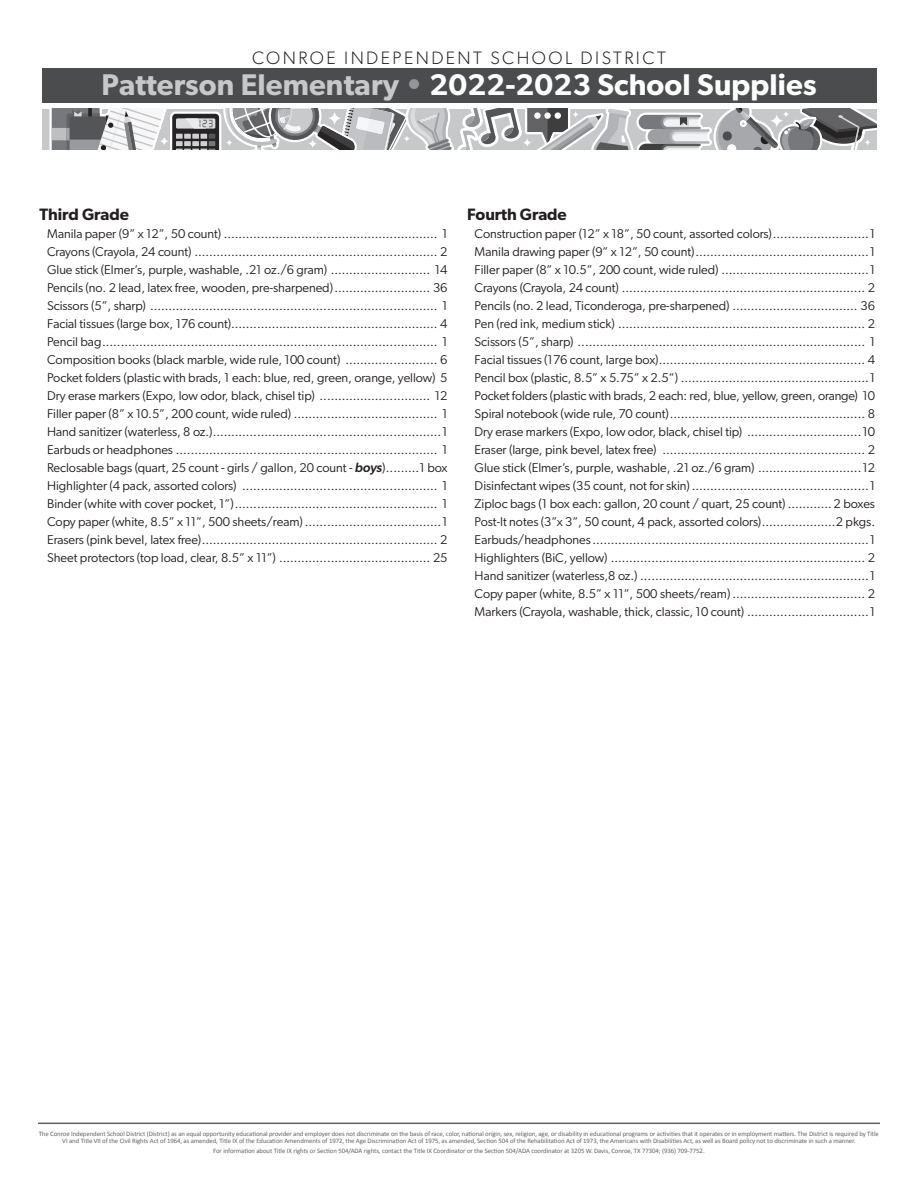
<style>
.page{position:relative;width:918px;height:1188px;background:#fff}
.page>*{position:absolute;margin:0;border:0;box-sizing:border-box;transform-origin:0 0}
.t1{font:600 30px "Gibson";letter-spacing:.005em;color:#fff}
.t2{font:300 18px "Gibson";letter-spacing:.135em;color:#231f20}
.Grade_Title{font:600 16.5px "Gibson";letter-spacing:-.005em;color:#231f20}
.Supply_List{font:12.75px "Gibson";letter-spacing:-.005em;color:#231f20}
.t3{font:6.75px/6.8px "Calibri";letter-spacing:-.01em;color:#636366;text-align:center}
.s1{color:#c7c8ca}
.s2{color:#939598}
.s3{font-weight:500;font-style:italic;font-size:13.5px}
</style>
<div class="page">
<div style="left:42px;top:68px;width:834px;height:35px;background:#4b4c4d"></div>
<svg style="left:49px;top:108px;width:827px;height:42px"></svg>
<svg style="left:308px;top:139px;width:10px;height:10px"></svg>
<svg style="left:403px;top:135px;width:8px;height:7px"></svg>
<svg style="left:327px;top:111px;width:15px;height:15px"></svg>
<svg style="left:522px;top:138px;width:10px;height:10px"></svg>
<svg style="left:864px;top:139px;width:7px;height:7px"></svg>
<svg style="left:226px;top:139px;width:7px;height:7px"></svg>
<svg style="left:572px;top:111px;width:7px;height:7px"></svg>
<hr style="left:38px;top:1123px;width:842px;height:1px;background:#636366">
<p class="t2" style="left:252px;top:47px;width:415px">CONROE INDEPENDENT SCHOOL DISTRICT</p>
<p class="t1" style="left:101px;top:67px;width:717px"><span class="s1">Patterson Elementary</span> <span class="s2">•</span> 2022-2023 School Supplies</p>
<p class="Grade_Title" style="left:40px;top:205px;width:91px">Third Grade</p>
<p class="Supply_List" style="left:47px;top:226px;width:402px">Manila paper (9” x 12”, 50 count) .......................................................... 1</p>
<p class="Supply_List" style="left:47px;top:244px;width:402px">Crayons (Crayola, 24 count) .................................................................. 2</p>
<p class="Supply_List" style="left:47px;top:262px;width:402px">Glue stick (Elmer’s, purple, washable, .21 oz./6 gram) ........................... 14</p>
<p class="Supply_List" style="left:47px;top:280px;width:402px">Pencils (no. 2 lead, latex free, wooden, pre-sharpened).......................... 36</p>
<p class="Supply_List" style="left:47px;top:298px;width:402px">Scissors (5”, sharp) .............................................................................. 1</p>
<p class="Supply_List" style="left:47px;top:316px;width:402px">Facial tissues (large box, 176 count)........................................................ 4</p>
<p class="Supply_List" style="left:47px;top:334px;width:402px">Pencil bag........................................................................................... 1</p>
<p class="Supply_List" style="left:47px;top:352px;width:402px">Composition books (black marble, wide rule, 100 count) ......................... 6</p>
<p class="Supply_List" style="left:47px;top:370px;width:402px">Pocket folders (plastic with brads, 1 each: blue, red, green, orange, yellow) 5</p>
<p class="Supply_List" style="left:47px;top:388px;width:402px">Dry erase markers (Expo, low odor, black, chisel tip) .............................. 12</p>
<p class="Supply_List" style="left:47px;top:406px;width:402px">Filler paper (8” x 10.5”, 200 count, wide ruled) ....................................... 1</p>
<p class="Supply_List" style="left:47px;top:424px;width:402px">Hand sanitizer (waterless, 8 oz.)..............................................................1</p>
<p class="Supply_List" style="left:47px;top:442px;width:402px">Earbuds or headphones ....................................................................... 1</p>
<p class="Supply_List" style="left:47px;top:460px;width:402px">Reclosable bags (quart, 25 count - girls / gallon, 20 count - <span class="s3">boys</span>).........1 box</p>
<p class="Supply_List" style="left:47px;top:478px;width:402px">Highlighter (4 pack, assorted colors) ..................................................... 1</p>
<p class="Supply_List" style="left:47px;top:496px;width:402px">Binder (white with cover pocket, 1”)....................................................... 1</p>
<p class="Supply_List" style="left:47px;top:514px;width:402px">Copy paper (white, 8.5” x 11”, 500 sheets/ream) .....................................1</p>
<p class="Supply_List" style="left:47px;top:532px;width:402px">Erasers (pink bevel, latex free)................................................................ 2</p>
<p class="Supply_List" style="left:47px;top:550px;width:402px">Sheet protectors (top load, clear, 8.5” x 11”) ......................................... 25</p>
<p class="Grade_Title" style="left:467px;top:205px;width:101px">Fourth Grade</p>
<p class="Supply_List" style="left:475px;top:226px;width:402px">Construction paper (12” x 18”, 50 count, assorted colors)..........................1</p>
<p class="Supply_List" style="left:475px;top:244px;width:402px">Manila drawing paper (9” x 12”, 50 count)...............................................1</p>
<p class="Supply_List" style="left:475px;top:262px;width:402px">Filler paper (8” x 10.5”, 200 count, wide ruled) ........................................1</p>
<p class="Supply_List" style="left:475px;top:280px;width:402px">Crayons (Crayola, 24 count) .................................................................. 2</p>
<p class="Supply_List" style="left:475px;top:298px;width:402px">Pencils (no. 2 lead, Ticonderoga, pre-sharpened) .................................. 36</p>
<p class="Supply_List" style="left:475px;top:316px;width:402px">Pen (red ink, medium stick) ................................................................... 2</p>
<p class="Supply_List" style="left:475px;top:334px;width:402px">Scissors (5”, sharp) .............................................................................. 1</p>
<p class="Supply_List" style="left:475px;top:352px;width:402px">Facial tissues (176 count, large box)........................................................ 4</p>
<p class="Supply_List" style="left:475px;top:370px;width:402px">Pencil box (plastic, 8.5” x 5.75” x 2.5”) ...................................................1</p>
<p class="Supply_List" style="left:475px;top:388px;width:402px">Pocket folders (plastic with brads, 2 each: red, blue, yellow, green, orange) 10</p>
<p class="Supply_List" style="left:475px;top:406px;width:402px">Spiral notebook (wide rule, 70 count)..................................................... 8</p>
<p class="Supply_List" style="left:475px;top:424px;width:402px">Dry erase markers (Expo, low odor, black, chisel tip) ...............................10</p>
<p class="Supply_List" style="left:475px;top:442px;width:402px">Eraser (large, pink bevel, latex free) ....................................................... 2</p>
<p class="Supply_List" style="left:475px;top:460px;width:402px">Glue stick (Elmer’s, purple, washable, .21 oz./6 gram) ............................12</p>
<p class="Supply_List" style="left:475px;top:478px;width:402px">Disinfectant wipes (35 count, not for skin) ................................................1</p>
<p class="Supply_List" style="left:475px;top:496px;width:402px">Ziploc bags (1 box each: gallon, 20 count / quart, 25 count) ............2 boxes</p>
<p class="Supply_List" style="left:475px;top:514px;width:402px">Post-It notes (3”x 3”, 50 count, 4 pack, assorted colors)....................2 pkgs.</p>
<p class="Supply_List" style="left:475px;top:532px;width:402px">Earbuds/headphones ...........................................................................1</p>
<p class="Supply_List" style="left:475px;top:550px;width:402px">Highlighters (BiC, yellow) ..................................................................... 2</p>
<p class="Supply_List" style="left:475px;top:568px;width:402px">Hand sanitizer (waterless,8 oz.) ..............................................................1</p>
<p class="Supply_List" style="left:475px;top:586px;width:402px">Copy paper (white, 8.5” x 11”, 500 sheets/ream) .................................... 2</p>
<p class="Supply_List" style="left:475px;top:604px;width:402px">Markers (Crayola, washable, thick, classic, 10 count) .................................1</p>
<p class="t3" style="left:39px;top:1130px;width:842px">The Conroe Independent School District (District) as an equal opportunity educational provider and employer does not discriminate on the basis of race, color, national origin, sex, religion, age, or disability in educational programs or activities that it operates or in employment matters. The District is required by Title<br>VI and Title VII of the Civil Rights Act of 1964, as amended, Title IX of the Education Amendments of 1972, the Age Discrimination Act of 1975, as amended, Section 504 of the Rehabilitation Act of 1973, the Americans with Disabilities Act, as well as Board policy not to discriminate in such a manner.</p>
<p class="t3" style="left:213px;top:1147px;width:493px">For information about Title IX rights or Section 504/ADA rights, contact the Title IX Coordinator or the Section 504/ADA coordinator at 3205 W. Davis, Conroe, TX 77304; (936) 709-7752.</p>
</div>
